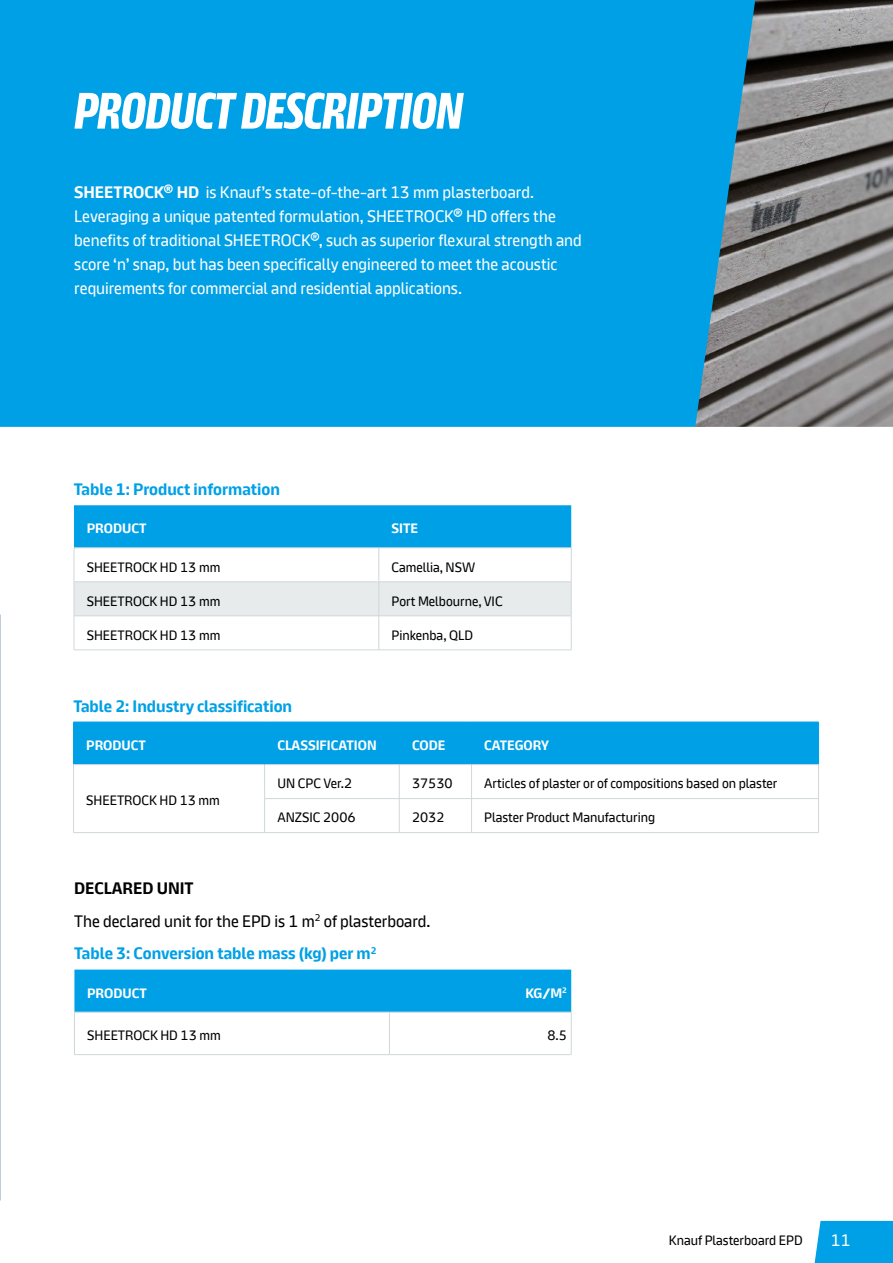
<style>
.page{position:relative;width:893px;height:1263px;background:#fff}
.page>*{position:absolute;margin:0;border:0;box-sizing:border-box;transform-origin:0 0}
.t1{font:700 51px "Knauf Screen Head";letter-spacing:-.005em;color:#fff}
.t2{font:16.5px/24px "Knauf Screen";color:#fff}
.t3{font:16.5px/32.5px "Knauf Screen";color:#000}
.t4{font:700 16.5px "Knauf Screen";color:#00a0e6}
.t5{font:13.5px "Knauf Screen";color:#000}
.t6{font:700 13.5px "Knauf Screen";color:#fff}
.s1{font-weight:700}
.s2{font-weight:700;color:#00a0e6}
</style>
<div class="page">
<div style="left:1px;top:0;width:694px;height:427px;background:#00a0e6"></div>
<img style="left:0;top:0;width:1px;height:614px">
<img style="left:695px;top:0;width:198px;height:427px">
<div style="left:74px;top:505px;width:497px;height:42px;background:#00a0e6"></div>
<div style="left:75px;top:582px;width:496px;height:34px;background:#e7ebec"></div>
<hr style="left:379px;top:547px;width:192px;height:1px;background:#cfd7d9">
<hr style="left:571px;top:548px;width:1px;height:34px;background:#cfd7d9">
<hr style="left:74px;top:547px;width:305px;height:1px;background:#cfd7d9">
<hr style="left:74px;top:548px;width:1px;height:34px;background:#cfd7d9">
<hr style="left:379px;top:548px;width:1px;height:34px;background:#cfd7d9">
<hr style="left:74px;top:581px;width:305px;height:1px;background:#cfd7d9">
<hr style="left:74px;top:582px;width:1px;height:34px;background:#cfd7d9">
<hr style="left:379px;top:581px;width:192px;height:1px;background:#cfd7d9">
<hr style="left:379px;top:582px;width:1px;height:34px;background:#cfd7d9">
<hr style="left:571px;top:582px;width:1px;height:34px;background:#cfd7d9">
<hr style="left:74px;top:616px;width:305px;height:1px;background:#cfd7d9">
<hr style="left:74px;top:616px;width:1px;height:34px;background:#cfd7d9">
<hr style="left:74px;top:650px;width:305px;height:1px;background:#cfd7d9">
<hr style="left:379px;top:616px;width:192px;height:1px;background:#cfd7d9">
<hr style="left:379px;top:616px;width:1px;height:34px;background:#cfd7d9">
<hr style="left:571px;top:616px;width:1px;height:34px;background:#cfd7d9">
<hr style="left:379px;top:650px;width:192px;height:1px;background:#cfd7d9">
<div style="left:74px;top:723px;width:744px;height:41px;background:#00a0e6"></div>
<hr style="left:399px;top:765px;width:1px;height:33px;background:#cfd7d9">
<hr style="left:471px;top:765px;width:1px;height:33px;background:#cfd7d9">
<hr style="left:818px;top:765px;width:1px;height:33px;background:#cfd7d9">
<hr style="left:264px;top:798px;width:135px;height:1px;background:#cfd7d9">
<hr style="left:265px;top:832px;width:134px;height:1px;background:#cfd7d9">
<hr style="left:399px;top:798px;width:73px;height:1px;background:#cfd7d9">
<hr style="left:399px;top:799px;width:1px;height:33px;background:#cfd7d9">
<hr style="left:399px;top:832px;width:73px;height:1px;background:#cfd7d9">
<hr style="left:472px;top:798px;width:347px;height:1px;background:#cfd7d9">
<hr style="left:471px;top:799px;width:1px;height:33px;background:#cfd7d9">
<hr style="left:818px;top:799px;width:1px;height:33px;background:#cfd7d9">
<hr style="left:472px;top:832px;width:347px;height:1px;background:#cfd7d9">
<hr style="left:73px;top:722px;width:192px;height:1px;background:#00a0e6">
<hr style="left:73px;top:722px;width:1px;height:42px;background:#00a0e6">
<hr style="left:73px;top:765px;width:1px;height:33px;background:#cfd7d9">
<hr style="left:73px;top:798px;width:1px;height:34px;background:#cfd7d9">
<hr style="left:73px;top:764px;width:192px;height:1px;background:#cfd7d9">
<hr style="left:264px;top:765px;width:1px;height:33px;background:#cfd7d9">
<hr style="left:264px;top:799px;width:1px;height:33px;background:#cfd7d9">
<hr style="left:73px;top:832px;width:192px;height:1px;background:#cfd7d9">
<hr style="left:264px;top:722px;width:1px;height:42px;background:#00a0e6">
<hr style="left:265px;top:722px;width:134px;height:1px;background:#00a0e6">
<hr style="left:399px;top:722px;width:73px;height:1px;background:#00a0e6">
<hr style="left:472px;top:722px;width:347px;height:1px;background:#00a0e6">
<hr style="left:399px;top:722px;width:1px;height:42px;background:#00a0e6">
<hr style="left:471px;top:722px;width:1px;height:42px;background:#00a0e6">
<hr style="left:818px;top:722px;width:1px;height:42px;background:#00a0e6">
<hr style="left:265px;top:764px;width:134px;height:1px;background:#cfd7d9">
<hr style="left:399px;top:764px;width:73px;height:1px;background:#cfd7d9">
<hr style="left:472px;top:764px;width:347px;height:1px;background:#cfd7d9">
<div style="left:74px;top:969px;width:497px;height:43px;background:#00a0e6"></div>
<hr style="left:74px;top:1054px;width:315px;height:1px;background:#cfd7d9">
<hr style="left:389px;top:1012px;width:182px;height:1px;background:#cfd7d9">
<hr style="left:571px;top:1012px;width:1px;height:42px;background:#cfd7d9">
<hr style="left:389px;top:1054px;width:182px;height:1px;background:#cfd7d9">
<hr style="left:74px;top:1012px;width:315px;height:1px;background:#cfd7d9">
<hr style="left:74px;top:1012px;width:1px;height:42px;background:#cfd7d9">
<hr style="left:389px;top:1012px;width:1px;height:42px;background:#cfd7d9">
<div style="left:814px;top:1221px;width:79px;height:42px;background:#00a0e6"></div>
<h1 class="t1" style="left:74px;top:85px;width:390px">PRODUCT DESCRIPTION</h1>
<p class="t2" style="left:74px;top:180px;width:509px"><span class="s1">SHEETROCK</span><sup>®</sup> <span class="s1">HD</span> is Knauf’s state-of-the-art 13 mm plasterboard.<br>Leveraging a unique patented formulation, SHEETROCK<sup>®</sup> HD offers the benefits of traditional SHEETROCK<sup>®</sup>, such as superior flexural strength and score ‘n’ snap, but has been specifically engineered to meet the acoustic requirements for commercial and residential applications.</p>
<p class="t4" style="left:74px;top:480px;width:208px">Table 1: Product information</p>
<p class="t6" style="left:87px;top:521px;width:61px">PRODUCT</p>
<p class="t6" style="left:392px;top:521px;width:28px">SITE</p>
<p class="t5" style="left:87px;top:559px;width:135px">SHEETROCK HD 13 mm</p>
<p class="t5" style="left:392px;top:559px;width:85px">Camellia, NSW</p>
<p class="t5" style="left:87px;top:593px;width:135px">SHEETROCK HD 13 mm</p>
<p class="t5" style="left:392px;top:593px;width:113px">Port Melbourne, VIC</p>
<p class="t5" style="left:87px;top:627px;width:135px">SHEETROCK HD 13 mm</p>
<p class="t5" style="left:392px;top:627px;width:83px">Pinkenba, QLD</p>
<p class="t4" style="left:73px;top:697px;width:220px">Table 2: Industry classification</p>
<p class="t6" style="left:86px;top:738px;width:61px">PRODUCT</p>
<p class="t6" style="left:277px;top:738px;width:101px">CLASSIFICATION</p>
<p class="t6" style="left:412px;top:738px;width:35px">CODE</p>
<p class="t6" style="left:484px;top:738px;width:66px">CATEGORY</p>
<p class="t5" style="left:86px;top:793px;width:135px">SHEETROCK HD 13 mm</p>
<p class="t5" style="left:277px;top:776px;width:76px">UN CPC Ver.2</p>
<p class="t5" style="left:412px;top:776px;width:42px">37530</p>
<p class="t5" style="left:484px;top:776px;width:295px">Articles of plaster or of compositions based on plaster</p>
<p class="t5" style="left:277px;top:810px;width:80px">ANZSIC 2006</p>
<p class="t5" style="left:412px;top:810px;width:34px">2032</p>
<p class="t5" style="left:484px;top:810px;width:172px">Plaster Product Manufacturing</p>
<p class="t3" style="left:74px;top:872px;width:358px"><span class="s1">DECLARED UNIT<br></span>The declared unit for the EPD is 1 m<sup>2</sup> of plasterboard.<br><span class="s2">Table 3: Conversion table mass (kg) per m</span><sup>2</sup></p>
<p class="t6" style="left:87px;top:985px;width:61px">PRODUCT</p>
<p class="t6" style="left:525px;top:985px;width:43px">KG/M<sup>2</sup></p>
<p class="t5" style="left:87px;top:1028px;width:135px">SHEETROCK HD 13 mm</p>
<p class="t5" style="left:547px;top:1028px;width:21px">8.5</p>
<p class="t5" style="left:669px;top:1232px;width:135px">Knauf Plasterboard EPD</p>
<p class="t2" style="left:831px;top:1228px;width:21px">11</p>
</div>
